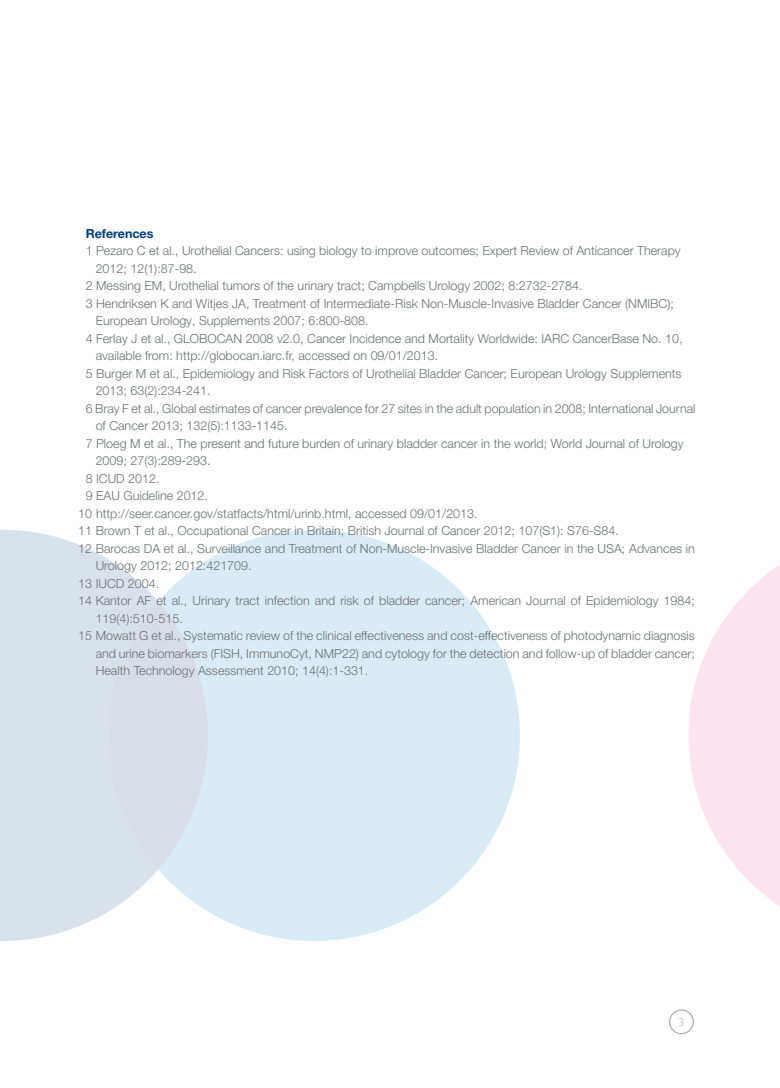
<style>
.page{position:relative;width:780px;height:1088px;background:#fff}
.page>*{position:absolute;margin:0;border:0;box-sizing:border-box;transform-origin:0 0}
.copy___justification{font:300 12.5px/17.5px "Helvetica Neue LT Pro";color:#6c6f70}
.copy___justification-2{font:700 12.5px "Helvetica Neue LT Pro";color:#013d7d}
.t1{font:300 11.25px "Houschka Pro";color:#a8a9ad}
.s1{color:#6c6d70}
</style>
<div class="page">
<svg style="left:669px;top:1009px;width:24px;height:25px"></svg>
<div style="left:108px;top:530px;width:412px;height:411px;background:#d9ecf5;border-radius:50%"></div>
<svg style="left:0;top:530px;width:208px;height:411px;fill:#d9e2eb"></svg>
<svg style="left:688px;top:565px;width:92px;height:341px;fill:#fde4ef"></svg>
<p class="copy___justification-2" style="left:86px;top:225px;width:69px">References</p>
<p class="copy___justification" style="left:86px;top:242px;width:596px"><span class="s1">1</span> Pezaro C et al., Urothelial Cancers: using biology to improve outcomes; Expert Review of Anticancer Therapy</p>
<p class="copy___justification" style="left:96px;top:259px;width:102px">2012; 12(1):87-98.</p>
<p class="copy___justification" style="left:86px;top:277px;width:498px">2 Messing EM, Urothelial tumors of the urinary tract; Campbells Urology 2002; 8:2732-2784.</p>
<p class="copy___justification" style="left:86px;top:294px;width:589px">3 Hendriksen K and Witjes JA, Treatment of Intermediate-Risk Non-Muscle-Invasive Bladder Cancer (NMIBC);</p>
<p class="copy___justification" style="left:96px;top:312px;width:274px">European Urology, Supplements 2007; 6:800-808.</p>
<p class="copy___justification" style="left:86px;top:329px;width:598px">4 Ferlay J et al., GLOBOCAN 2008 v2.0, Cancer Incidence and Mortality Worldwide: IARC CancerBase No. 10,</p>
<p class="copy___justification" style="left:96px;top:347px;width:344px">available from: http://globocan.iarc.fr, accessed on 09/01/2013.</p>
<p class="copy___justification" style="left:86px;top:364px;width:597px">5 Burger M et al., Epidemiology and Risk Factors of Urothelial Bladder Cancer; European Urology Supplements</p>
<p class="copy___justification" style="left:96px;top:382px;width:116px">2013; 63(2):234-241.</p>
<p class="copy___justification" style="left:86px;top:399px;width:611px">6 Bray F et al., Global estimates of cancer prevalence for 27 sites in the adult population in 2008; International Journal</p>
<p class="copy___justification" style="left:96px;top:417px;width:193px">of Cancer 2013; 132(5):1133-1145.</p>
<p class="copy___justification" style="left:86px;top:434px;width:599px">7 Ploeg M et al., The present and future burden of urinary bladder cancer in the world; World Journal of Urology</p>
<p class="copy___justification" style="left:96px;top:452px;width:116px">2009; 27(3):289-293.</p>
<p class="copy___justification" style="left:86px;top:469px;width:75px">8 ICUD 2012.</p>
<p class="copy___justification" style="left:86px;top:487px;width:124px">9 EAU Guideline 2012.</p>
<p class="copy___justification" style="left:78px;top:504px;width:401px"><span class="s1">10</span> http://seer.cancer.gov/statfacts/html/urinb.html, accessed 09/01/2013.</p>
<p class="copy___justification" style="left:78px;top:522px;width:542px"><span class="s1">11</span> Brown T et al., Occupational Cancer in Britain; British Journal of Cancer 2012; 107(S1): S76-S84.</p>
<p class="copy___justification" style="left:96px;top:539px;width:600px;text-indent:-17px"><span class="s1">12</span> Barocas DA et al., Surveillance and Treatment of Non-Muscle-Invasive Bladder Cancer in the USA; Advances in<br>Urology 2012; 2012:421709.</p>
<p class="copy___justification" style="left:78px;top:574px;width:82px"><span class="s1">13</span> IUCD 2004.</p>
<p class="copy___justification" style="left:96px;top:592px;width:600px;text-indent:-17px"><span class="s1">14</span> Kantor AF et al., Urinary tract infection and risk of bladder cancer; American Journal of Epidemiology 1984;<br>119(4):510-515.</p>
<p class="copy___justification" style="left:96px;top:627px;width:600px;text-align:justify;text-indent:-17px"><span class="s1">15</span> Mowatt G et al., Systematic review of the clinical effectiveness and cost-effectiveness of photodynamic diagnosis and urine biomarkers (FISH, ImmunoCyt, NMP22) and cytology for the detection and follow-up of bladder cancer; Health Technology Assessment 2010; 14(4):1-331.</p>
<p class="t1" style="left:678px;top:1014px;width:8px">3</p>
</div>
